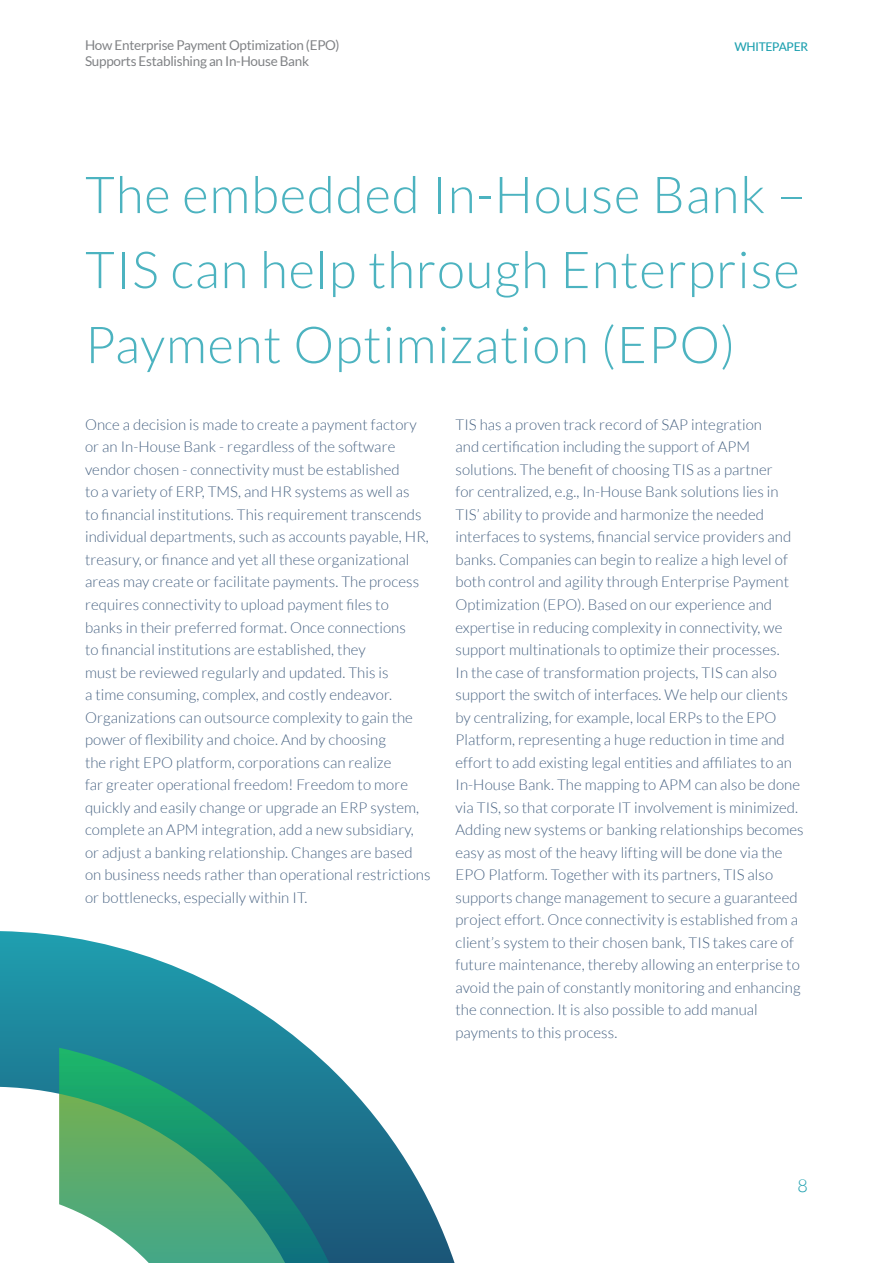
<style>
.page{position:relative;width:893px;height:1263px;background:#fff}
.page>*{position:absolute;margin:0;border:0;box-sizing:border-box;transform-origin:0 0}
.HIGHLIGHTED_BODY_12P{font:300 51px/75px "Lato";letter-spacing:.02em;color:#4cb3c0;text-align:justify}
.t1{font:300 18px "Lato";color:#21a1b0}
.BODY{font:300 15px/22.5px "Lato";letter-spacing:.005em;color:#486383}
.t2{font:13.5px/16.2px "Lato";letter-spacing:-.02em;color:#808285}
.t3{font:500 12px "Lato";letter-spacing:-.02em;color:#1fa1b0}
</style>
<div class="page">
<svg style="left:0;top:931px;width:455px;height:332px"></svg>
<svg style="left:59px;top:1048px;width:308px;height:215px"></svg>
<p class="t2" style="left:85px;top:36px;width:256px">How Enterprise Payment Optimization (EPO)<br>Supports Establishing an In-House Bank</p>
<p class="t3" style="left:734px;top:38px;width:75px">WHITEPAPER</p>
<p class="HIGHLIGHTED_BODY_12P" style="left:85px;top:157px;width:721px">The embedded In-House Bank – TIS can help through Enterprise Payment Optimization (EPO)</p>
<p class="BODY" style="left:85px;top:413px;width:347px">Once a decision is made to create a payment factory or an In-House Bank - regardless of the software vendor chosen - connectivity must be established<br>to a variety of ERP, TMS, and HR systems as well as<br>to financial institutions. This requirement transcends individual departments, such as accounts payable, HR, treasury, or finance and yet all these organizational areas may create or facilitate payments. The process requires connectivity to upload payment files to<br>banks in their preferred format. Once connections<br>to financial institutions are established, they<br>must be reviewed regularly and updated. This is<br>a time consuming, complex, and costly endeavor.<br>Organizations can outsource complexity to gain the power of flexibility and choice. And by choosing<br>the right EPO platform, corporations can realize<br>far greater operational freedom! Freedom to more quickly and easily change or upgrade an ERP system, complete an APM integration, add a new subsidiary, or adjust a banking relationship. Changes are based on business needs rather than operational restrictions or bottlenecks, especially within IT.</p>
<p class="BODY" style="left:455px;top:413px;width:350px">TIS has a proven track record of SAP integration<br>and certification including the support of APM solutions. The benefit of choosing TIS as a partner<br>for centralized, e.g., In-House Bank solutions lies in TIS’ ability to provide and harmonize the needed interfaces to systems, financial service providers and banks. Companies can begin to realize a high level of both control and agility through Enterprise Payment Optimization (EPO). Based on our experience and expertise in reducing complexity in connectivity, we support multinationals to optimize their processes.<br>In the case of transformation projects, TIS can also support the switch of interfaces. We help our clients by centralizing, for example, local ERPs to the EPO Platform, representing a huge reduction in time and effort to add existing legal entities and affiliates to an In-House Bank. The mapping to APM can also be done via TIS, so that corporate IT involvement is minimized.<br>Adding new systems or banking relationships becomes easy as most of the heavy lifting will be done via the EPO Platform. Together with its partners, TIS also supports change management to secure a guaranteed project effort. Once connectivity is established from a client’s system to their chosen bank, TIS takes care of future maintenance, thereby allowing an enterprise to avoid the pain of constantly monitoring and enhancing the connection. It is also possible to add manual payments to this process.</p>
<p class="t1" style="left:797px;top:1176px;width:12px">8</p>
</div>
